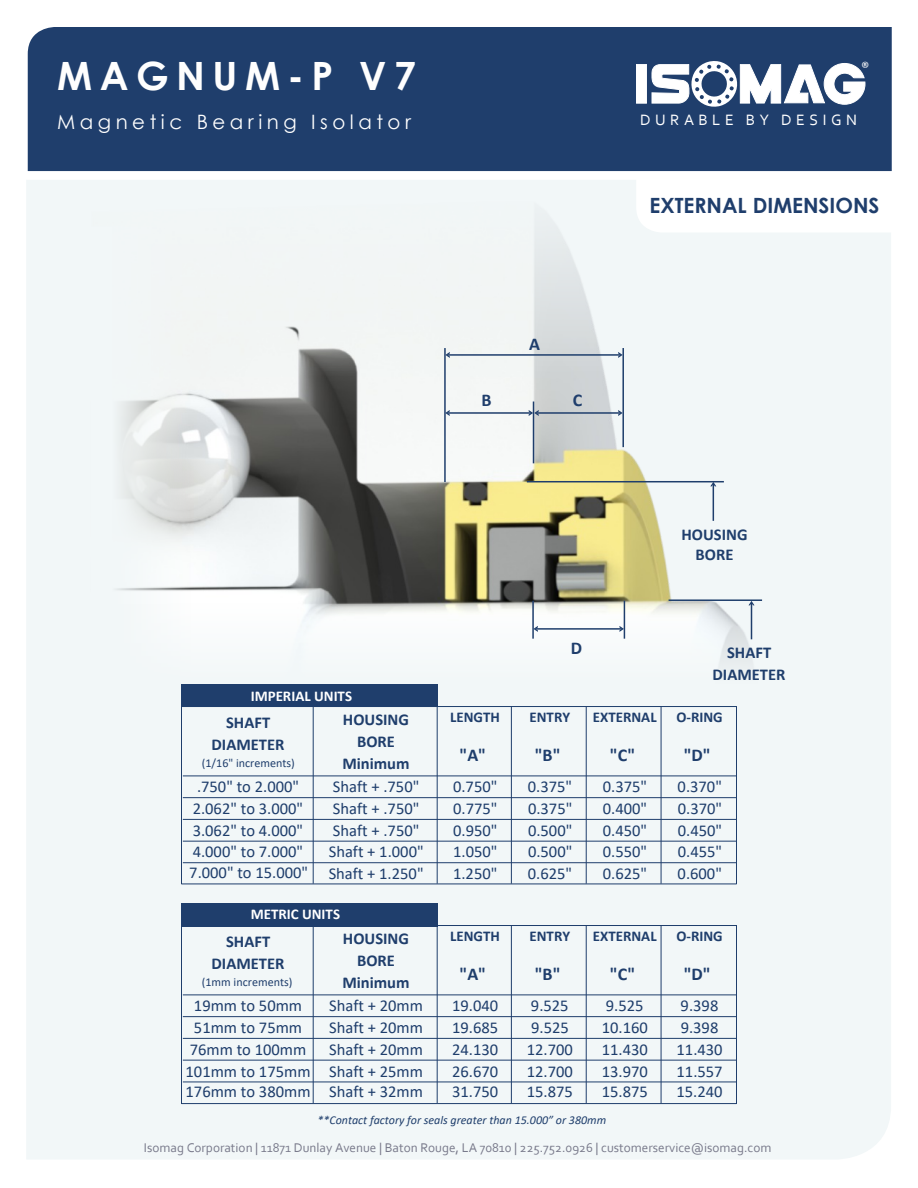
<style>
.page{position:relative;width:918px;height:1188px;background:#fff}
.page>*{position:absolute;margin:0;border:0;box-sizing:border-box;transform-origin:0 0}
.t1{font:700 39px "Century Gothic";letter-spacing:.19em;color:#fefefe}
.t2{font:700 21px "Century Gothic";color:#1f3e6c}
.t3{font:19.8px "Century Gothic";letter-spacing:.225em;color:#fefefe}
.t4{font:700 18px "Calibri";color:#1f3e6c}
.t5{font:16.5px "Calibri";color:#1f3e6c}
.t6{font:700 16.5px/21.8px "Calibri";color:#1f3e6c;text-align:center}
.t7{font:16.35px "Calibri";color:#fff}
.t8{font:15.75px "Corbel";letter-spacing:.285em;color:#fff}
.t9{font:700 14.85px "Calibri";color:#1f3e6c}
.t10{font:700 14.85px "Calibri";color:#fff}
.t11{font:13.2px "Corbel";color:#797a8b}
.t12{font:italic 12px "Calibri";color:#1f3e6c}
.t13{font:12px "Calibri";color:#1f3e6c}
</style>
<div class="page">
<div style="left:26px;top:180px;width:865px;height:979px;background:#f2f7f8"></div>
<svg style="left:636px;top:180px;width:255px;height:2px"></svg>
<div style="left:28px;top:27px;width:864px;height:144px;background:#1f3e6c"></div>
<img style="left:90px;top:182px;width:801px;height:519px">
<img style="left:90px;top:227px;width:125px;height:520px">
<img style="left:93px;top:579px;width:683px;height:125px">
<hr style="left:533px;top:402px;width:1px;height:61px;background:#1f3e6c">
<hr style="left:444px;top:348px;width:2px;height:134px;background:#1f3e6c">
<hr style="left:622px;top:348px;width:2px;height:99px;background:#1f3e6c">
<hr style="left:532px;top:601px;width:2px;height:38px;background:#1f3e6c">
<hr style="left:624px;top:601px;width:1px;height:38px;background:#1f3e6c">
<div style="left:181px;top:684px;width:257px;height:23px;background:#1f3e6c"></div>
<hr style="left:669px;top:599px;width:93px;height:2px;background:#1f3e6c">
<hr style="left:751px;top:603px;width:1px;height:36px;background:#1f3e6c">
<svg style="left:748px;top:601px;width:6px;height:4px"></svg>
<hr style="left:527px;top:481px;width:197px;height:1px;background:#1f3e6c">
<hr style="left:713px;top:484px;width:1px;height:37px;background:#1f3e6c">
<svg style="left:710px;top:482px;width:6px;height:4px"></svg>
<hr style="left:447px;top:354px;width:174px;height:2px;background:#1f3e6c">
<svg style="left:445px;top:352px;width:5px;height:6px"></svg>
<svg style="left:618px;top:352px;width:5px;height:6px"></svg>
<hr style="left:447px;top:412px;width:84px;height:2px;background:#1f3e6c">
<svg style="left:445px;top:410px;width:5px;height:6px"></svg>
<hr style="left:536px;top:412px;width:85px;height:2px;background:#1f3e6c">
<svg style="left:529px;top:410px;width:10px;height:6px"></svg>
<svg style="left:618px;top:410px;width:5px;height:6px"></svg>
<hr style="left:536px;top:628px;width:86px;height:2px;background:#1f3e6c">
<svg style="left:533px;top:626px;width:5px;height:6px"></svg>
<svg style="left:619px;top:626px;width:5px;height:6px"></svg>
<div style="left:181px;top:903px;width:257px;height:23px;background:#1f3e6c"></div>
<hr style="left:183px;top:862px;width:553px;height:1px;background:#1f3e6c">
<hr style="left:183px;top:1082px;width:553px;height:1px;background:#1f3e6c">
<div style="left:636px;top:64px;width:11px;height:39px;background:#fff"></div>
<svg style="left:652px;top:56px;width:213px;height:51px"></svg>
<hr style="left:313px;top:925px;width:1px;height:178px;background:#1f3e6c">
<hr style="left:437px;top:925px;width:1px;height:178px;background:#1f3e6c">
<hr style="left:437px;top:706px;width:1px;height:178px;background:#1f3e6c">
<div style="left:181px;top:706px;width:556px;height:178px;border:1px solid #1f3e6c"></div>
<hr style="left:511px;top:706px;width:1px;height:178px;background:#1f3e6c">
<hr style="left:586px;top:706px;width:1px;height:178px;background:#1f3e6c">
<hr style="left:661px;top:706px;width:1px;height:178px;background:#1f3e6c">
<hr style="left:313px;top:706px;width:1px;height:178px;background:#1f3e6c">
<hr style="left:183px;top:841px;width:553px;height:1px;background:#1f3e6c">
<hr style="left:183px;top:776px;width:553px;height:1px;background:#1f3e6c">
<hr style="left:183px;top:797px;width:553px;height:1px;background:#1f3e6c">
<hr style="left:183px;top:819px;width:553px;height:1px;background:#1f3e6c">
<div style="left:181px;top:925px;width:556px;height:179px;border:1px solid #1f3e6c"></div>
<hr style="left:511px;top:925px;width:1px;height:178px;background:#1f3e6c">
<hr style="left:586px;top:925px;width:1px;height:178px;background:#1f3e6c">
<hr style="left:661px;top:925px;width:1px;height:178px;background:#1f3e6c">
<hr style="left:183px;top:1060px;width:553px;height:1px;background:#1f3e6c">
<hr style="left:183px;top:995px;width:553px;height:1px;background:#1f3e6c">
<hr style="left:183px;top:1016px;width:553px;height:1px;background:#1f3e6c">
<hr style="left:183px;top:1038px;width:553px;height:1px;background:#1f3e6c">
<h1 class="t1" style="left:57px;top:61px;width:360px">MAGNUM-P V7</h1>
<p class="t3" style="left:57px;top:115px;width:355px">Magnetic Bearing Isolator</p>
<p class="t10" style="left:251px;top:689px;width:103px">IMPERIAL UNITS</p>
<p class="t4" style="left:529px;top:337px;width:12px">A</p>
<p class="t4" style="left:482px;top:393px;width:12px">B</p>
<p class="t4" style="left:573px;top:393px;width:11px">C</p>
<p class="t4" style="left:571px;top:641px;width:13px">D</p>
<p class="t7" style="left:861px;top:61px;width:10px">®</p>
<p class="t8" style="left:640px;top:113px;width:218px">DURABLE BY DESIGN</p>
<p class="t2" style="left:649px;top:198px;width:232px">EXTERNAL DIMENSIONS</p>
<p class="t6" style="left:681px;top:525px;width:68px;line-height:20.2px">HOUSING<br>BORE</p>
<p class="t6" style="left:713px;top:643px;width:74px">SHAFT<br>DIAMETER</p>
<p class="t9" style="left:450px;top:711px;width:51px">LENGTH</p>
<p class="t4" style="left:460px;top:747px;width:28px">"A"</p>
<p class="t9" style="left:530px;top:711px;width:42px">ENTRY</p>
<p class="t4" style="left:535px;top:747px;width:27px">"B"</p>
<p class="t9" style="left:593px;top:711px;width:65px">EXTERNAL</p>
<p class="t4" style="left:610px;top:747px;width:27px">"C"</p>
<p class="t6" style="left:342px;top:710px;width:69px">HOUSING<br>BORE<br>Minimum</p>
<p class="t6" style="left:212px;top:713px;width:74px">SHAFT<br>DIAMETER</p>
<p class="t13" style="left:202px;top:758px;width:94px">(1/16" increments)</p>
<p class="t5" style="left:197px;top:780px;width:104px">.750" to 2.000"</p>
<p class="t5" style="left:333px;top:780px;width:88px">Shaft + .750"</p>
<p class="t5" style="left:453px;top:780px;width:46px">0.750"</p>
<p class="t5" style="left:528px;top:780px;width:46px">0.375"</p>
<p class="t5" style="left:603px;top:780px;width:46px">0.375"</p>
<p class="t9" style="left:676px;top:711px;width:48px">O-RING</p>
<p class="t4" style="left:684px;top:747px;width:29px">"D"</p>
<p class="t5" style="left:678px;top:780px;width:46px">0.370"</p>
<p class="t5" style="left:193px;top:802px;width:112px">2.062" to 3.000"</p>
<p class="t5" style="left:333px;top:802px;width:88px">Shaft + .750"</p>
<p class="t5" style="left:453px;top:802px;width:46px">0.775"</p>
<p class="t5" style="left:528px;top:802px;width:46px">0.375"</p>
<p class="t5" style="left:603px;top:802px;width:46px">0.400"</p>
<p class="t5" style="left:678px;top:802px;width:46px">0.370"</p>
<p class="t5" style="left:193px;top:823px;width:112px">3.062" to 4.000"</p>
<p class="t5" style="left:333px;top:823px;width:88px">Shaft + .750"</p>
<p class="t5" style="left:453px;top:823px;width:46px">0.950"</p>
<p class="t5" style="left:528px;top:823px;width:46px">0.500"</p>
<p class="t5" style="left:603px;top:823px;width:46px">0.450"</p>
<p class="t5" style="left:678px;top:823px;width:46px">0.450"</p>
<p class="t5" style="left:193px;top:845px;width:112px">4.000" to 7.000"</p>
<p class="t5" style="left:329px;top:845px;width:96px">Shaft + 1.000"</p>
<p class="t5" style="left:453px;top:845px;width:46px">1.050"</p>
<p class="t5" style="left:528px;top:845px;width:46px">0.500"</p>
<p class="t5" style="left:603px;top:845px;width:46px">0.550"</p>
<p class="t5" style="left:678px;top:845px;width:46px">0.455"</p>
<p class="t5" style="left:189px;top:866px;width:236px">7.000" to 15.000" Shaft + 1.250"</p>
<p class="t5" style="left:453px;top:867px;width:46px">1.250"</p>
<p class="t5" style="left:528px;top:867px;width:46px">0.625"</p>
<p class="t5" style="left:603px;top:867px;width:46px">0.625"</p>
<p class="t5" style="left:678px;top:867px;width:46px">0.600"</p>
<p class="t10" style="left:251px;top:908px;width:91px">METRIC UNITS</p>
<p class="t9" style="left:450px;top:930px;width:51px">LENGTH</p>
<p class="t4" style="left:460px;top:966px;width:28px">"A"</p>
<p class="t9" style="left:530px;top:930px;width:42px">ENTRY</p>
<p class="t4" style="left:535px;top:966px;width:27px">"B"</p>
<p class="t9" style="left:593px;top:930px;width:65px">EXTERNAL</p>
<p class="t4" style="left:610px;top:966px;width:27px">"C"</p>
<p class="t6" style="left:342px;top:929px;width:69px">HOUSING<br>BORE<br>Minimum</p>
<p class="t6" style="left:212px;top:932px;width:74px">SHAFT<br>DIAMETER</p>
<p class="t13" style="left:202px;top:977px;width:92px">(1mm increments)</p>
<p class="t5" style="left:194px;top:999px;width:110px">19mm to 50mm</p>
<p class="t5" style="left:329px;top:999px;width:95px">Shaft + 20mm</p>
<p class="t5" style="left:452px;top:999px;width:48px">19.040</p>
<p class="t5" style="left:531px;top:999px;width:39px">9.525</p>
<p class="t5" style="left:606px;top:999px;width:39px">9.525</p>
<p class="t9" style="left:676px;top:930px;width:48px">O-RING</p>
<p class="t4" style="left:684px;top:966px;width:29px">"D"</p>
<p class="t5" style="left:681px;top:999px;width:39px">9.398</p>
<p class="t5" style="left:194px;top:1021px;width:110px">51mm to 75mm</p>
<p class="t5" style="left:329px;top:1021px;width:95px">Shaft + 20mm</p>
<p class="t5" style="left:452px;top:1021px;width:48px">19.685</p>
<p class="t5" style="left:531px;top:1016px;width:39px">9.525</p>
<p class="t5" style="left:602px;top:1021px;width:48px">10.160</p>
<p class="t5" style="left:681px;top:1021px;width:39px">9.398</p>
<p class="t5" style="left:190px;top:1043px;width:118px">76mm to 100mm</p>
<p class="t5" style="left:329px;top:1043px;width:95px">Shaft + 20mm</p>
<p class="t5" style="left:452px;top:1043px;width:48px">24.130</p>
<p class="t5" style="left:527px;top:1043px;width:48px">12.700</p>
<p class="t5" style="left:602px;top:1043px;width:48px">11.430</p>
<p class="t5" style="left:677px;top:1043px;width:48px">11.430</p>
<p class="t5" style="left:186px;top:1064px;width:239px">101mm to 175mm Shaft + 25mm</p>
<p class="t5" style="left:452px;top:1064px;width:48px">26.670</p>
<p class="t5" style="left:527px;top:1064px;width:48px">12.700</p>
<p class="t5" style="left:602px;top:1064px;width:48px">13.970</p>
<p class="t5" style="left:677px;top:1064px;width:48px">11.557</p>
<p class="t5" style="left:186px;top:1084px;width:239px">176mm to 380mm Shaft + 32mm</p>
<p class="t5" style="left:452px;top:1084px;width:48px">31.750</p>
<p class="t5" style="left:527px;top:1084px;width:48px">15.875</p>
<p class="t5" style="left:602px;top:1084px;width:48px">15.875</p>
<p class="t5" style="left:676px;top:1084px;width:48px">15.240</p>
<p class="t12" style="left:318px;top:1115px;width:290px">**Contact factory for seals greater than 15.000” or 380mm</p>
<p class="t11" style="left:144px;top:1142px;width:629px">Isomag Corporation | 11871 Dunlay Avenue | Baton Rouge, LA 70810 | 225.752.0926 | customerservice@isomag.com</p>
</div>
